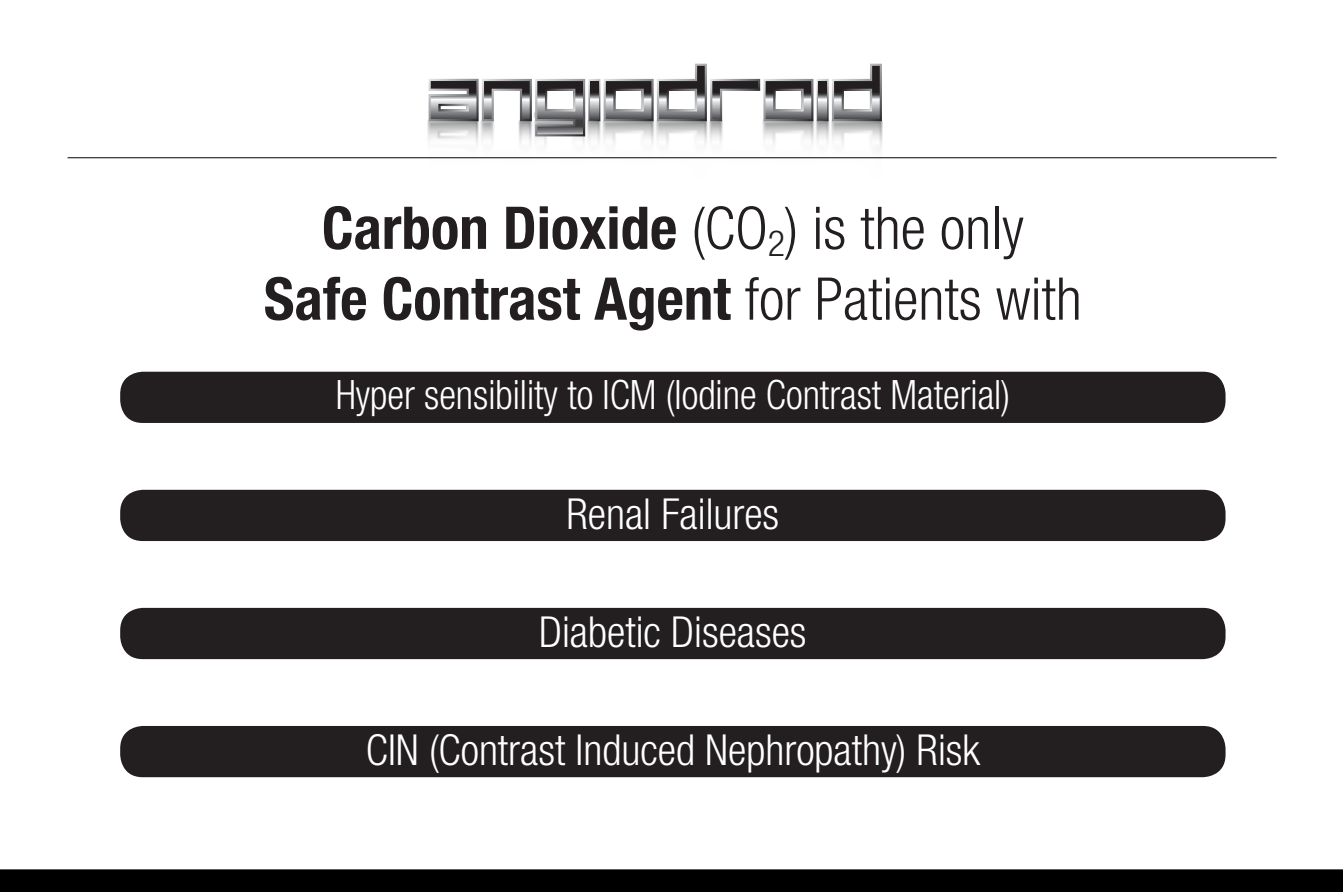
<style>
.page{position:relative;width:1343px;height:892px;background:#fff}
.page>*{position:absolute;margin:0;border:0;box-sizing:border-box;transform-origin:0 0}
.t1{font:700 condensed 58.95px/70.9px "Helvetica Neue LT Std";color:#231f20;text-align:center}
.t2{font:300 condensed 42.75px "Helvetica Neue LT Std";color:#fff}
.t3{font:300 condensed 40.5px "Helvetica Neue LT Std";color:#fff;scale:.96 1}
.s1{font-weight:300}
</style>
<div class="page">
<img style="left:412px;top:120px;width:517px;height:39px">
<svg style="left:428px;top:64px;width:454px;height:72px"></svg>
<hr style="left:68px;top:157px;width:1208px;height:1px;background:#231f20">
<div style="left:120px;top:725px;width:1105px;height:52px;background:#231f20;border-radius:22px"></div>
<div style="left:120px;top:489px;width:1105px;height:52px;background:#231f20;border-radius:22px"></div>
<div style="left:120px;top:607px;width:1105px;height:52px;background:#231f20;border-radius:22px"></div>
<div style="left:120px;top:371px;width:1105px;height:52px;background:#231f20;border-radius:22px"></div>
<div style="left:0;top:869px;width:1343px;height:22px;background:#000"></div>
<h1 class="t1" style="left:264px;top:192px;width:819px">Carbon Dioxide <span class="s1">(CO</span><sub>2</sub><span class="s1">) is the only<br></span>Safe Contrast Agent <span class="s1">for Patients with</span></h1>
<p class="t3" style="left:336px;top:371px;width:704px">Hyper sensibility to ICM (Iodine Contrast Material)</p>
<p class="t2" style="left:566px;top:489px;width:214px">Renal Failures</p>
<p class="t2" style="left:539px;top:607px;width:269px">Diabetic Diseases</p>
<p class="t2" style="left:366px;top:725px;width:615px">CIN (Contrast Induced Nephropathy) Risk</p>
</div>
